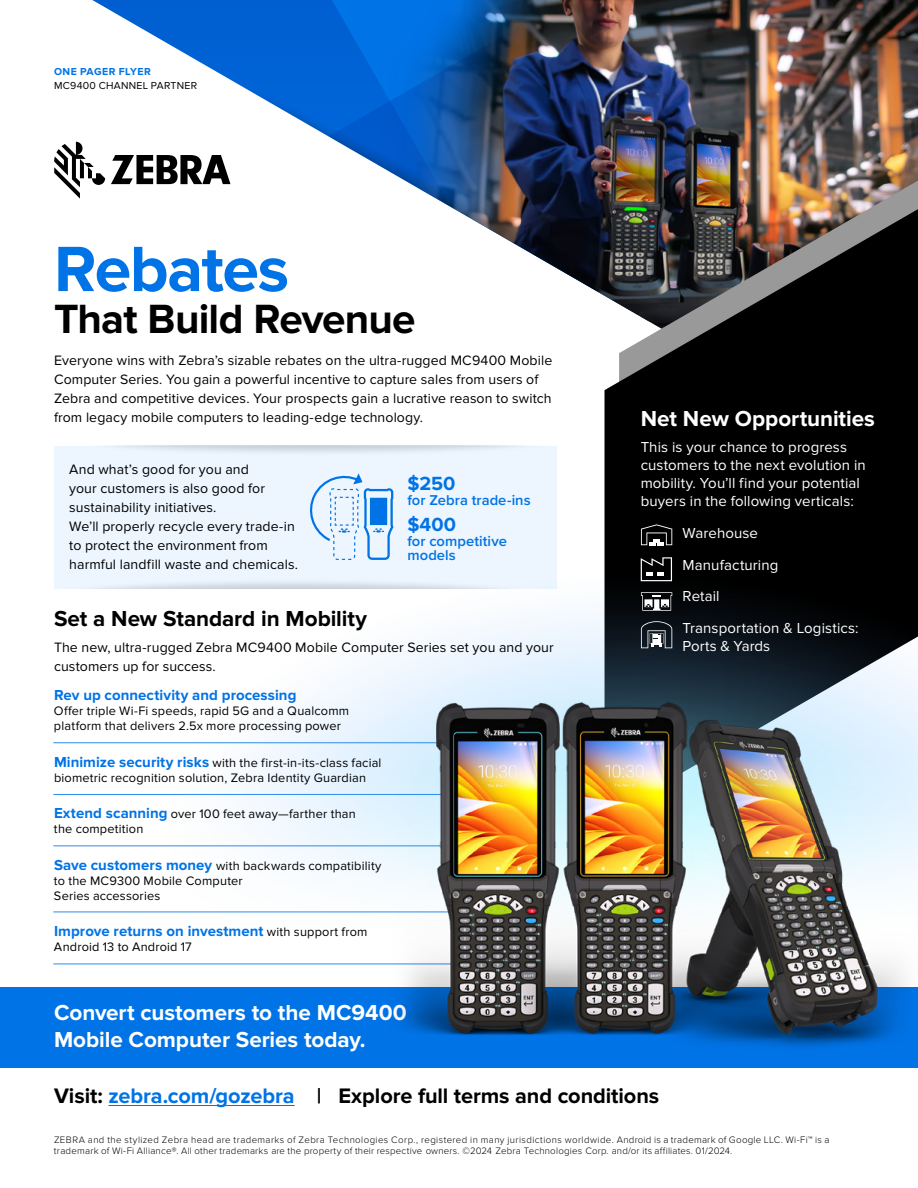
<style>
.page{position:relative;width:918px;height:1188px;background:#fff}
.page>*{position:absolute;margin:0;border:0;box-sizing:border-box;transform-origin:0 0}
.t1{font:700 66.3px "Proxima Nova";letter-spacing:-.025em;color:#0073e6}
.t2{font:700 42.3px "Proxima Nova";letter-spacing:-.02em;color:#000}
.t3{font:700 22.5px/27px "Proxima Nova";letter-spacing:-.005em;color:#fff}
.t4{font:700 22.5px "Proxima Nova";letter-spacing:-.005em;color:#000}
.t5{font:700 21.75px "Proxima Nova";letter-spacing:-.005em;color:#000}
.t6{font:700 19.8px/40.8px "Proxima Nova";color:#0073e6}
.t7{font:15px/18px "Proxima Nova";letter-spacing:.005em;color:#fff}
.t8{font:700 15px "Proxima Nova";letter-spacing:.005em;color:#0073e6}
.t9{font:600 14.7px/14.1px "Proxima Nova";letter-spacing:.005em;color:#0073e6}
.t10{font:14.1px/19px "Proxima Nova";letter-spacing:.01em;color:#000}
.t11{font:12.75px/15px "Proxima Nova";letter-spacing:.015em;color:#000}
.t12{font:10.5px "Proxima Nova";letter-spacing:.03em;color:#000}
.t13{font:700 10.5px "Proxima Nova";letter-spacing:.05em;color:#0073e6}
.t14{font:300 9.6px/11.4px "Proxima Nova";letter-spacing:.03em;color:#000}
.s1{font-weight:700;font-size:15px;color:#0073e6}
.s2{font-weight:400;font-size:12.75px;color:#000}
.s3{color:#0073e6}
.s4{font-size:9.75px}
</style>
<div class="page">
<svg style="left:92px;top:0;width:297px;height:43px"></svg>
<img style="left:389px;top:0;width:529px;height:181px">
<img style="left:166px;top:20px;width:622px;height:374px">
<img style="left:619px;top:181px;width:299px;height:28px">
<svg style="left:605px;top:209px;width:313px;height:325px;background:#1e1c1c"></svg>
<img style="left:87px;top:534px;width:831px;height:430px">
<div style="left:54px;top:446px;width:502px;height:142px;background:#edf6ff"></div>
<div style="left:0;top:987px;width:918px;height:81px;background:#0073e6"></div>
<svg style="left:54px;top:142px;width:176px;height:57px"></svg>
<hr style="left:53px;top:743px;width:407px;height:1px;background:#2c8ceb">
<hr style="left:53px;top:846px;width:407px;height:1px;background:#2c8ceb">
<hr style="left:53px;top:912px;width:407px;height:1px;background:#2c8ceb">
<hr style="left:53px;top:964px;width:407px;height:1px;background:#2c8ceb">
<hr style="left:53px;top:794px;width:407px;height:1px;background:#2c8ceb">
<hr style="left:109px;top:1105px;width:186px;height:1px;background:#0073e6">
<svg style="left:641px;top:524px;width:31px;height:21px"></svg>
<svg style="left:641px;top:557px;width:31px;height:24px"></svg>
<svg style="left:641px;top:592px;width:31px;height:19px"></svg>
<svg style="left:641px;top:621px;width:31px;height:27px"></svg>
<svg style="left:309px;top:473px;width:84px;height:87px"></svg>
<img style="left:390px;top:678px;width:528px;height:369px">
<p class="t13" style="left:54px;top:65px;width:98px">ONE PAGER FLYER</p>
<p class="t12" style="left:54px;top:79px;width:145px">MC9400 CHANNEL PARTNER</p>
<h1 class="t1" style="left:54px;top:231px;width:237px">Rebates</h1>
<h2 class="t2" style="left:54px;top:295px;width:363px">That Build Revenue</h2>
<p class="t10" style="left:54px;top:351px;width:500px">Everyone wins with Zebra’s sizable rebates on the ultra-rugged MC9400 Mobile Computer Series. You gain a powerful incentive to capture sales from users of Zebra and competitive devices. Your prospects gain a lucrative reason to switch from legacy mobile computers to leading-edge technology.</p>
<p class="t10" style="left:69px;top:460px;width:230px">And what’s good for you and<br>your customers is also good for sustainability initiatives.<br>We’ll properly recycle every trade-in to protect the environment from harmful landfill waste and chemicals.</p>
<h3 class="t6" style="left:407px;top:464px;width:50px">$250 $400</h3>
<p class="t9" style="left:407px;top:534px;width:101px">for competitive models</p>
<p class="t9" style="left:407px;top:492px;width:125px">for Zebra trade-ins</p>
<h3 class="t4" style="left:54px;top:606px;width:315px">Set a New Standard in Mobility</h3>
<p class="t10" style="left:54px;top:638px;width:501px">The new, ultra-rugged Zebra MC9400 Mobile Computer Series set you and your customers up for success.</p>
<p class="t8" style="left:54px;top:687px;width:244px">Rev up connectivity and processing</p>
<p class="t11" style="left:54px;top:704px;width:297px">Offer triple Wi-Fi speeds, rapid 5G and a Qualcomm platform that delivers 2.5x more processing power</p>
<p class="t11" style="left:54px;top:755px;width:329px"><span class="s1">Minimize security risks</span> with the first-in-its-class facial biometric recognition solution, Zebra Identity Guardian</p>
<p class="t11" style="left:54px;top:807px;width:303px"><span class="s1">Extend scanning</span> over 100 feet away—farther than the competition</p>
<p class="t11" style="left:54px;top:858px;width:329px"><span class="s1">Save customers money</span> with backwards compatibility to the MC9300 Mobile Computer<br>Series accessories</p>
<p class="t8" style="left:54px;top:922px;width:315px">Improve returns on investment <span class="s2">with support from</span></p>
<p class="t11" style="left:54px;top:939px;width:139px">Android 13 to Android 17</p>
<h3 class="t3" style="left:641px;top:406px;width:236px">Net New Opportunities</h3>
<p class="t7" style="left:641px;top:439px;width:227px">This is your chance to progress customers to the next evolution in mobility. You’ll find your potential buyers in the following verticals:</p>
<p class="t7" style="left:683px;top:518px;width:178px;line-height:31.5px">Warehouse<br>Manufacturing<br>Retail<br>Transportation &amp; Logistics:</p>
<p class="t7" style="left:683px;top:637px;width:89px">Ports &amp; Yards</p>
<h3 class="t3" style="left:54px;top:1000px;width:354px">Convert customers to the MC9400<br>Mobile Computer Series today.</h3>
<h3 class="t5" style="left:54px;top:1083px;width:607px">Visit: <span class="s3">zebra.com/gozebra</span> | Explore full terms and conditions</h3>
<p class="t14" style="left:54px;top:1133px;width:777px">ZEBRA and the stylized Zebra head are trademarks of Zebra Technologies Corp., registered in many jurisdictions worldwide. <span class="s4">Android is a trademark of Google LLC. Wi-Fi™ is a trademark of Wi-Fi Alliance®.</span> All other trademarks are the property of their respective owners. ©2024 Zebra Technologies Corp. and/or its affiliates. 01/2024.</p>
</div>
